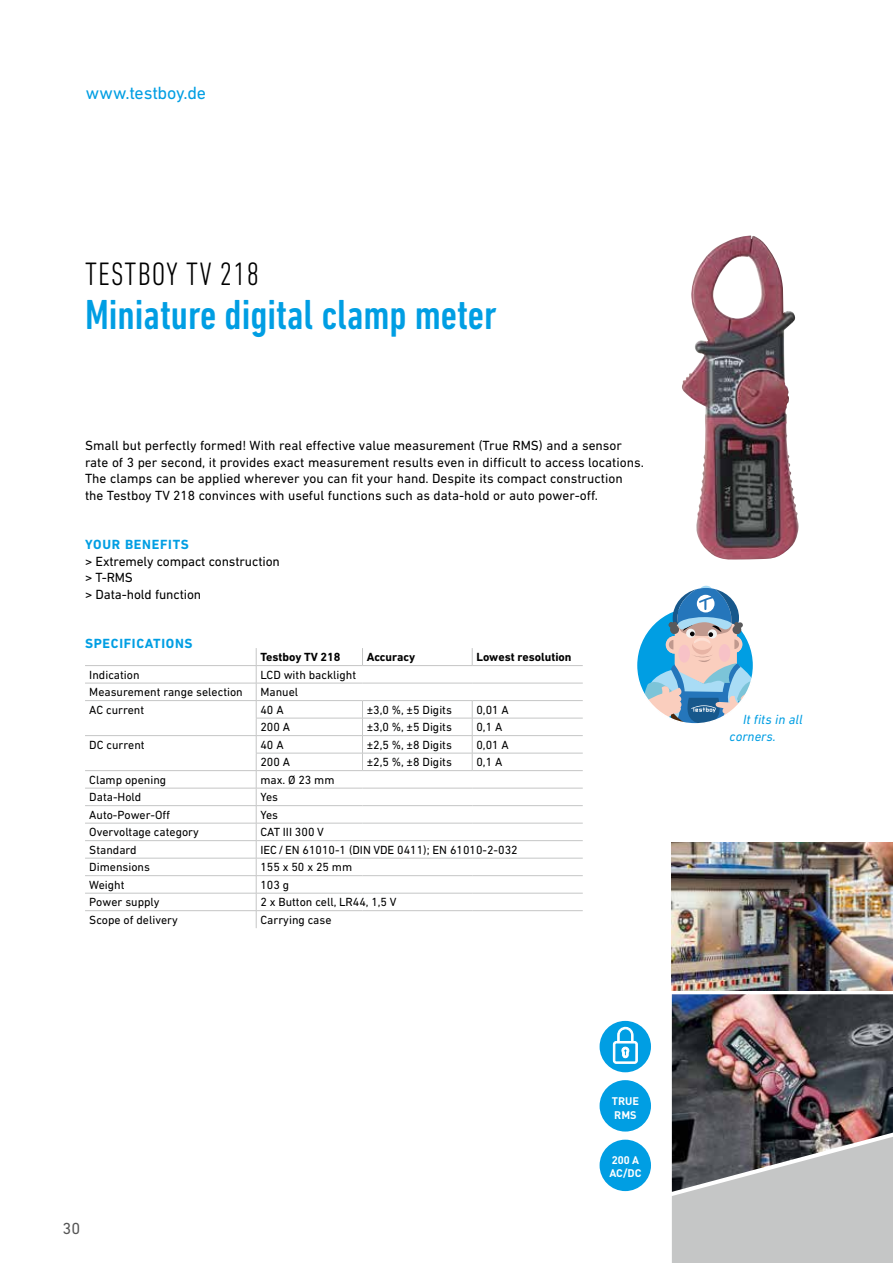
<style>
.page{position:relative;width:893px;height:1263px;background:#fff}
.page>*{position:absolute;margin:0;border:0;box-sizing:border-box;transform-origin:0 0}
.t1{font:500 condensed 42.75px "DIN Next LT Pro";color:#009ee3}
.t2{font:300 condensed 33px "DIN Next LT Pro";letter-spacing:.04em;color:#000}
.t3{font:18px "DIN Next LT Pro";letter-spacing:-.01em;color:#009ee3}
.t4{font:16.35px "DIN Next LT Pro";color:#565656}
.t5{font:13.5px/16.5px "DIN Next LT Pro";color:#000}
.t6{font:700 13.5px "DIN Next LT Pro";letter-spacing:.05em;color:#009ee3}
.t7{font:italic 13.5px/16.5px "DIN Next LT Pro";color:#009ee3}
.t8{font:12px "DIN Next LT Pro";color:#000}
.t9{font:700 12px "DIN Next LT Pro";color:#000}
.t10{font:700 10.95px/13.2px "DIN Pro";color:#fff}
</style>
<div class="page">
<div style="left:672px;top:1192px;width:221px;height:71px;background:#c5c6c6"></div>
<div style="left:600px;top:1021px;width:51px;height:51px;background:#009ee3;border-radius:50%"></div>
<svg style="left:612px;top:1026px;width:26px;height:38px"></svg>
<div style="left:600px;top:1080px;width:51px;height:51px;background:#009ee3;border-radius:50%"></div>
<div style="left:600px;top:1140px;width:51px;height:51px;background:#009ee3;border-radius:50%"></div>
<img style="left:672px;top:842px;width:221px;height:149px">
<img style="left:672px;top:994px;width:221px;height:198px">
<svg style="left:362px;top:648px;width:1px;height:17px"></svg>
<svg style="left:472px;top:648px;width:1px;height:17px"></svg>
<hr style="left:85px;top:665px;width:171px;height:1px;background:#c5c6c6">
<hr style="left:256px;top:665px;width:106px;height:1px;background:#c5c6c6">
<hr style="left:362px;top:665px;width:110px;height:1px;background:#c5c6c6">
<hr style="left:472px;top:665px;width:111px;height:1px;background:#c5c6c6">
<hr style="left:85px;top:683px;width:171px;height:1px;background:#c5c6c6">
<hr style="left:256px;top:683px;width:106px;height:1px;background:#c5c6c6">
<hr style="left:362px;top:683px;width:110px;height:1px;background:#c5c6c6">
<hr style="left:472px;top:683px;width:111px;height:1px;background:#c5c6c6">
<hr style="left:85px;top:700px;width:171px;height:1px;background:#c5c6c6">
<hr style="left:256px;top:700px;width:106px;height:1px;background:#c5c6c6">
<hr style="left:362px;top:700px;width:110px;height:1px;background:#c5c6c6">
<hr style="left:472px;top:700px;width:111px;height:1px;background:#c5c6c6">
<hr style="left:256px;top:718px;width:106px;height:1px;background:#c5c6c6">
<hr style="left:362px;top:718px;width:110px;height:1px;background:#c5c6c6">
<hr style="left:472px;top:718px;width:111px;height:1px;background:#c5c6c6">
<hr style="left:85px;top:735px;width:171px;height:1px;background:#c5c6c6">
<hr style="left:256px;top:735px;width:106px;height:1px;background:#c5c6c6">
<hr style="left:362px;top:735px;width:110px;height:1px;background:#c5c6c6">
<hr style="left:472px;top:735px;width:111px;height:1px;background:#c5c6c6">
<hr style="left:256px;top:753px;width:106px;height:1px;background:#c5c6c6">
<hr style="left:362px;top:753px;width:110px;height:1px;background:#c5c6c6">
<svg style="left:362px;top:701px;width:1px;height:69px"></svg>
<hr style="left:472px;top:753px;width:111px;height:1px;background:#c5c6c6">
<svg style="left:472px;top:701px;width:1px;height:69px"></svg>
<hr style="left:85px;top:770px;width:171px;height:1px;background:#c5c6c6">
<hr style="left:256px;top:770px;width:106px;height:1px;background:#c5c6c6">
<hr style="left:362px;top:770px;width:110px;height:1px;background:#c5c6c6">
<hr style="left:472px;top:770px;width:111px;height:1px;background:#c5c6c6">
<hr style="left:85px;top:788px;width:171px;height:1px;background:#c5c6c6">
<hr style="left:256px;top:788px;width:106px;height:1px;background:#c5c6c6">
<hr style="left:362px;top:788px;width:110px;height:1px;background:#c5c6c6">
<hr style="left:472px;top:788px;width:111px;height:1px;background:#c5c6c6">
<hr style="left:85px;top:805px;width:171px;height:1px;background:#c5c6c6">
<hr style="left:256px;top:805px;width:106px;height:1px;background:#c5c6c6">
<hr style="left:362px;top:805px;width:110px;height:1px;background:#c5c6c6">
<hr style="left:472px;top:805px;width:111px;height:1px;background:#c5c6c6">
<hr style="left:85px;top:823px;width:171px;height:1px;background:#c5c6c6">
<hr style="left:256px;top:823px;width:106px;height:1px;background:#c5c6c6">
<hr style="left:362px;top:823px;width:110px;height:1px;background:#c5c6c6">
<hr style="left:472px;top:823px;width:111px;height:1px;background:#c5c6c6">
<hr style="left:85px;top:840px;width:171px;height:1px;background:#c5c6c6">
<hr style="left:256px;top:840px;width:106px;height:1px;background:#c5c6c6">
<hr style="left:362px;top:840px;width:110px;height:1px;background:#c5c6c6">
<hr style="left:472px;top:840px;width:111px;height:1px;background:#c5c6c6">
<hr style="left:85px;top:858px;width:171px;height:1px;background:#c5c6c6">
<hr style="left:256px;top:858px;width:106px;height:1px;background:#c5c6c6">
<hr style="left:362px;top:858px;width:110px;height:1px;background:#c5c6c6">
<hr style="left:472px;top:858px;width:111px;height:1px;background:#c5c6c6">
<hr style="left:85px;top:875px;width:171px;height:1px;background:#c5c6c6">
<hr style="left:256px;top:875px;width:106px;height:1px;background:#c5c6c6">
<hr style="left:362px;top:875px;width:110px;height:1px;background:#c5c6c6">
<hr style="left:472px;top:875px;width:111px;height:1px;background:#c5c6c6">
<hr style="left:85px;top:893px;width:171px;height:1px;background:#c5c6c6">
<hr style="left:256px;top:893px;width:106px;height:1px;background:#c5c6c6">
<hr style="left:362px;top:893px;width:110px;height:1px;background:#c5c6c6">
<hr style="left:472px;top:893px;width:111px;height:1px;background:#c5c6c6">
<hr style="left:85px;top:910px;width:171px;height:1px;background:#c5c6c6">
<hr style="left:256px;top:910px;width:106px;height:1px;background:#c5c6c6">
<svg style="left:256px;top:648px;width:1px;height:280px"></svg>
<hr style="left:362px;top:910px;width:110px;height:1px;background:#c5c6c6">
<hr style="left:472px;top:910px;width:111px;height:1px;background:#c5c6c6">
<img style="left:682px;top:236px;width:116px;height:323px">
<svg style="left:700px;top:586px;width:12px;height:8px"></svg>
<svg style="left:642px;top:588px;width:111px;height:136px"></svg>
<h3 class="t3" style="left:86px;top:83px;width:122px">www.testboy.de</h3>
<h2 class="t2" style="left:85px;top:255px;width:175px">TESTBOY TV 218</h2>
<h1 class="t1" style="left:85px;top:290px;width:413px">Miniature digital clamp meter</h1>
<p class="t5" style="left:85px;top:437px;width:560px">Small but perfectly formed! With real effective value measurement (True RMS) and a sensor rate of 3 per second, it provides exact measurement results even in difficult to access locations.<br>The clamps can be applied wherever you can fit your hand. Despite its compact construction the Testboy TV 218 convinces with useful functions such as data-hold or auto power-off.</p>
<p class="t6" style="left:85px;top:537px;width:105px">YOUR BENEFITS</p>
<p class="t5" style="left:85px;top:552px;width:196px">&gt; Extremely compact construction &gt; T-RMS<br>&gt; Data-hold function</p>
<p class="t6" style="left:85px;top:636px;width:109px">SPECIFICATIONS</p>
<p class="t9" style="left:260px;top:650px;width:82px">Testboy TV 218</p>
<p class="t9" style="left:367px;top:650px;width:50px">Accuracy</p>
<p class="t9" style="left:476px;top:650px;width:97px">Lowest resolution</p>
<p class="t8" style="left:89px;top:668px;width:52px">Indication</p>
<p class="t8" style="left:260px;top:668px;width:97px">LCD with backlight</p>
<p class="t8" style="left:89px;top:685px;width:155px">Measurement range selection</p>
<p class="t8" style="left:260px;top:685px;width:39px">Manuel</p>
<p class="t8" style="left:89px;top:703px;width:56px">AC current</p>
<p class="t8" style="left:260px;top:703px;width:25px">40 A</p>
<p class="t8" style="left:367px;top:703px;width:87px">±3,0 %, ±5 Digits</p>
<p class="t8" style="left:476px;top:703px;width:34px">0,01 A</p>
<p class="t8" style="left:260px;top:720px;width:31px">200 A</p>
<p class="t8" style="left:367px;top:720px;width:87px">±3,0 %, ±5 Digits</p>
<p class="t8" style="left:476px;top:720px;width:27px">0,1 A</p>
<p class="t8" style="left:89px;top:738px;width:57px">DC current</p>
<p class="t8" style="left:260px;top:738px;width:25px">40 A</p>
<p class="t8" style="left:367px;top:738px;width:87px">±2,5 %, ±8 Digits</p>
<p class="t8" style="left:476px;top:738px;width:34px">0,01 A</p>
<p class="t8" style="left:260px;top:755px;width:31px">200 A</p>
<p class="t8" style="left:367px;top:755px;width:87px">±2,5 %, ±8 Digits</p>
<p class="t8" style="left:476px;top:755px;width:27px">0,1 A</p>
<p class="t8" style="left:89px;top:773px;width:78px">Clamp opening</p>
<p class="t8" style="left:260px;top:773px;width:76px">max. Ø 23 mm</p>
<p class="t8" style="left:89px;top:790px;width:54px">Data-Hold</p>
<p class="t8" style="left:260px;top:790px;width:19px">Yes</p>
<p class="t8" style="left:89px;top:808px;width:82px">Auto-Power-Off</p>
<p class="t8" style="left:260px;top:808px;width:19px">Yes</p>
<p class="t8" style="left:89px;top:825px;width:111px">Overvoltage category</p>
<p class="t8" style="left:260px;top:825px;width:65px">CAT III 300 V</p>
<p class="t8" style="left:89px;top:843px;width:49px">Standard</p>
<p class="t8" style="left:260px;top:843px;width:259px">IEC/EN 61010-1 (DIN VDE 0411); EN 61010-2-032</p>
<p class="t8" style="left:89px;top:860px;width:62px">Dimensions</p>
<p class="t8" style="left:260px;top:860px;width:93px">155 x 50 x 25 mm</p>
<p class="t8" style="left:89px;top:878px;width:37px">Weight</p>
<p class="t8" style="left:260px;top:878px;width:30px">103 g</p>
<p class="t8" style="left:89px;top:895px;width:72px">Power supply</p>
<p class="t8" style="left:260px;top:895px;width:137px">2 x Button cell, LR44, 1,5 V</p>
<p class="t8" style="left:89px;top:913px;width:90px">Scope of delivery</p>
<p class="t8" style="left:260px;top:913px;width:73px">Carrying case</p>
<h3 class="t4" style="left:63px;top:1219px;width:19px">30</h3>
<p class="t10" style="left:612px;top:1094px;width:29px">TRUE<br>RMS</p>
<p class="t10" style="left:609px;top:1153px;width:34px">200 A<br>AC/DC</p>
<p class="t7" style="left:730px;top:711px;width:75px;text-indent:14px">It fits in all corners.</p>
</div>
